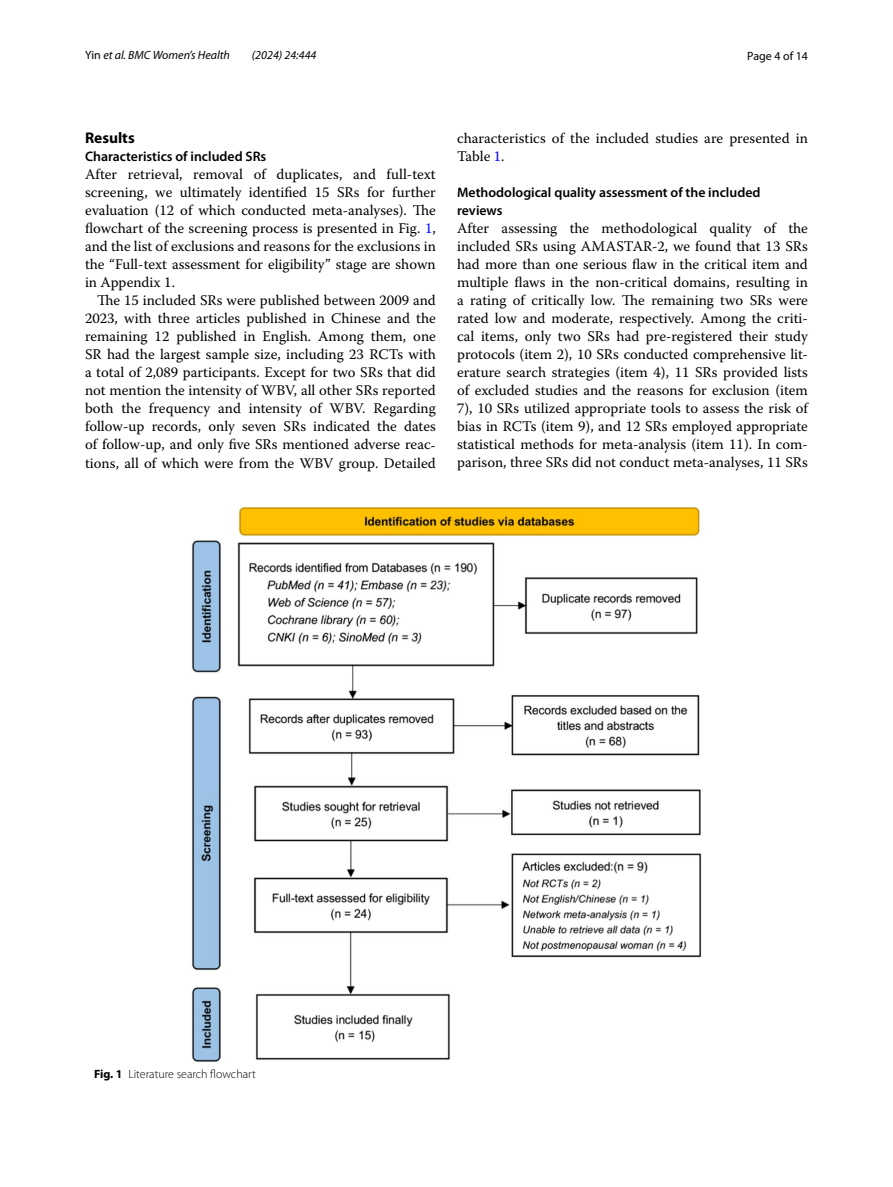
<style>
.page{position:relative;width:893px;height:1187px;background:#fff}
.page>*{position:absolute;margin:0;border:0;box-sizing:border-box;transform-origin:0 0}
.t1{font:700 15.45px "Myriad Pro";color:#000}
.t2{font:14.7px/18px "Warnock Pro";color:#000;text-align:justify}
.t3{font:600 13.8px/18px "Myriad Pro";color:#000}
.t4{font:italic 12px "Myriad Pro";color:#000}
.t5{font:300 12px "Myriad Pro";color:#000}
.t6{font:12px "Myriad Pro";color:#000}
.s1{font-style:normal}
.s2{color:#00f}
.s3{font-weight:700}
</style>
<div class="page">
<img style="left:192px;top:506px;width:510px;height:556px">
<p class="t4" style="left:85px;top:48px;width:146px"><span class="s1">Yin</span> et al. BMC Women’s Health</p>
<p class="t4" style="left:252px;top:48px;width:66px">(2024) 24:444</p>
<p class="t6" style="left:747px;top:48px;width:62px">Page 4 of 14</p>
<p class="t1" style="left:85px;top:128px;width:51px">Results</p>
<p class="t3" style="left:85px;top:147px;width:183px">Characteristics of included SRs</p>
<p class="t2" style="left:85px;top:165px;width:352px">After retrieval, removal of duplicates, and full-text screening, we ultimately identified 15 SRs for further evaluation (12 of which conducted meta-analyses). The flowchart of the screening process is presented in Fig. <span class="s2">1</span>, and the list of exclusions and reasons for the exclusions in the “Full-text assessment for eligibility” stage are shown in Appendix 1.</p>
<p class="t2" style="left:85px;top:291px;width:352px;text-indent:12px">The 15 included SRs were published between 2009 and 2023, with three articles published in Chinese and the remaining 12 published in English. Among them, one SR had the largest sample size, including 23 RCTs with a total of 2,089 participants. Except for two SRs that did not mention the intensity of WBV, all other SRs reported both the frequency and intensity of WBV. Regarding follow-up records, only seven SRs indicated the dates of follow-up, and only five SRs mentioned adverse reac&shy;tions, all of which were from the WBV group. Detailed</p>
<p class="t2" style="left:457px;top:128px;width:352px">characteristics of the included studies are presented in<br>Table <span class="s2">1</span>.</p>
<p class="t3" style="left:457px;top:183px;width:305px">Methodological quality assessment of the included reviews</p>
<p class="t2" style="left:457px;top:218px;width:352px">After assessing the methodological quality of the included SRs using AMASTAR-2, we found that 13 SRs had more than one serious flaw in the critical item and multiple flaws in the non-critical domains, resulting in a rating of critically low. The remaining two SRs were rated low and moderate, respectively. Among the criti&shy;cal items, only two SRs had pre-registered their study protocols (item 2), 10 SRs conducted comprehensive lit&shy;erature search strategies (item 4), 11 SRs provided lists of excluded studies and the reasons for exclusion (item 7), 10 SRs utilized appropriate tools to assess the risk of bias in RCTs (item 9), and 12 SRs employed appropriate statistical methods for meta-analysis (item 11). In com&shy;parison, three SRs did not conduct meta-analyses, 11 SRs</p>
<p class="t5" style="left:94px;top:1067px;width:163px"><span class="s3">Fig. 1</span> Literature search flowchart</p>
</div>
